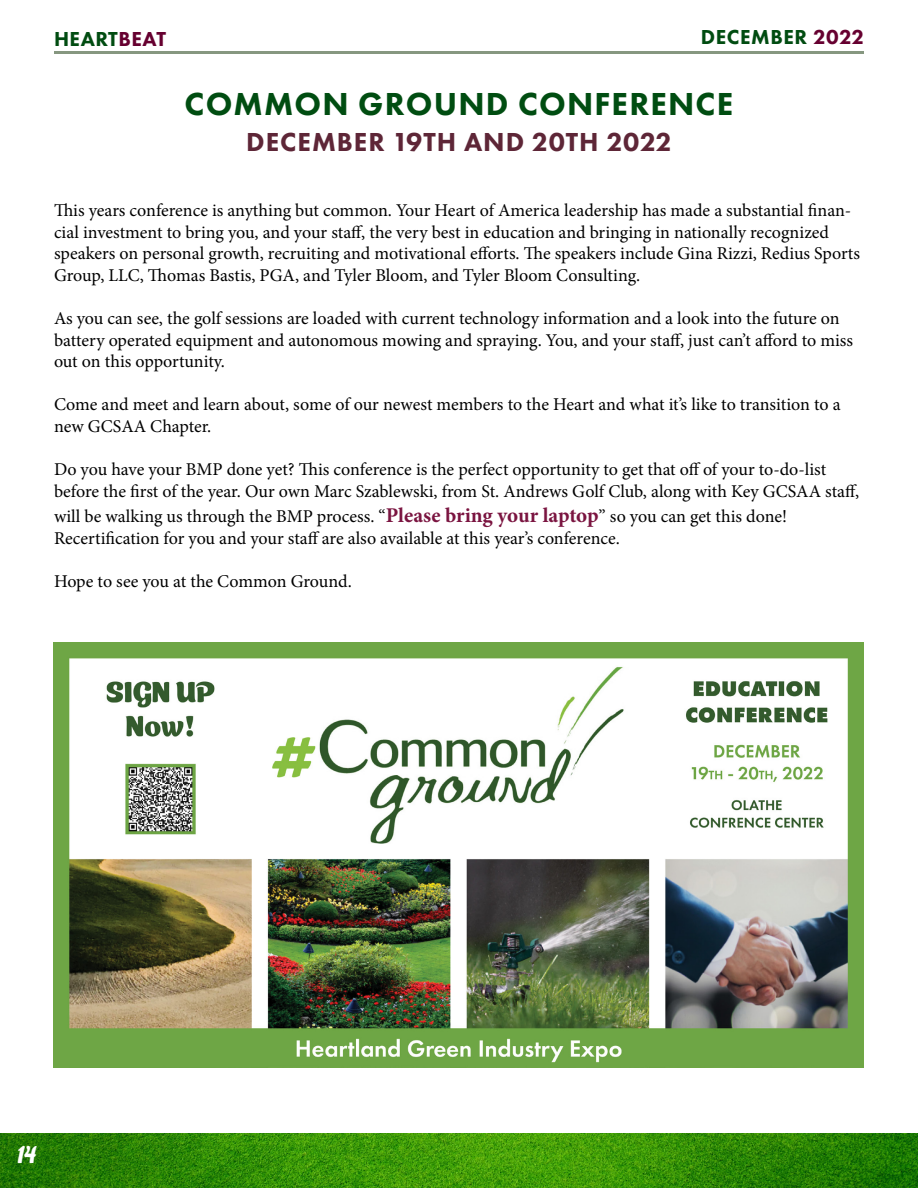
<style>
.page{position:relative;width:918px;height:1188px;background:#fff}
.page>*{position:absolute;margin:0;border:0;box-sizing:border-box;transform-origin:0 0}
.t1{font:800 33px "Futura PT";letter-spacing:.035em;color:#004d11}
.t2{font:700 29.7px "Funkydori";color:#fff;scale:.91 1}
.t3{font:800 27px "Futura PT";letter-spacing:.035em;color:#5e2637}
.t4{font:800 21px "Futura PT";letter-spacing:.025em;color:#014c11}
.t5{font:18px/21.6px "Minion Pro";letter-spacing:-.005em;color:#000}
.s1{color:#660030}
.s2{font-weight:700;font-size:21px;color:#7a1440}
</style>
<div class="page">
<hr style="left:54px;top:51px;width:810px;height:3px;background:#869780">
<img style="left:0;top:1133px;width:918px;height:55px">
<img style="left:54px;top:642px;width:810px;height:426px">
<p class="t4" style="left:54px;top:26px;width:114px">HEART<span class="s1">BEAT</span></p>
<p class="t4" style="left:701px;top:24px;width:165px">DECEMBER <span class="s1">2022</span></p>
<h1 class="t1" style="left:185px;top:84px;width:550px">COMMON GROUND CONFERENCE</h1>
<h3 class="t3" style="left:246px;top:125px;width:427px">DECEMBER 19TH AND 20TH 2022</h3>
<p class="t5" style="left:54px;top:200px;width:808px">This years conference is anything but common. Your Heart of America leadership has made a substantial finan&shy;cial investment to bring you, and your staff, the very best in education and bringing in nationally recognized speakers on personal growth, recruiting and motivational efforts. The speakers include Gina Rizzi, Redius Sports Group, LLC, Thomas Bastis, PGA, and Tyler Bloom, and Tyler Bloom Consulting.</p>
<p class="t5" style="left:54px;top:308px;width:801px">As you can see, the golf sessions are loaded with current technology information and a look into the future on battery operated equipment and autonomous mowing and spraying. You, and your staff, just can’t afford to miss out on this opportunity.</p>
<p class="t5" style="left:54px;top:394px;width:788px">Come and meet and learn about, some of our newest members to the Heart and what it’s like to transition to a new GCSAA Chapter.</p>
<p class="t5" style="left:54px;top:459px;width:807px">Do you have your BMP done yet? This conference is the perfect opportunity to get that off of your to-do-list before the first of the year. Our own Marc Szablewski, from St. Andrews Golf Club, along with Key GCSAA staff,</p>
<p class="t5" style="left:54px;top:506px;width:735px">will be walking us through the BMP process. “<span class="s2">Please bring your laptop</span>” so you can get this done!<br>Recertification for you and your staff are also available at this year’s conference.</p>
<p class="t5" style="left:54px;top:570px;width:299px">Hope to see you at the Common Ground.</p>
<h2 class="t2" style="left:18px;top:1136px;width:22px">14</h2>
</div>
